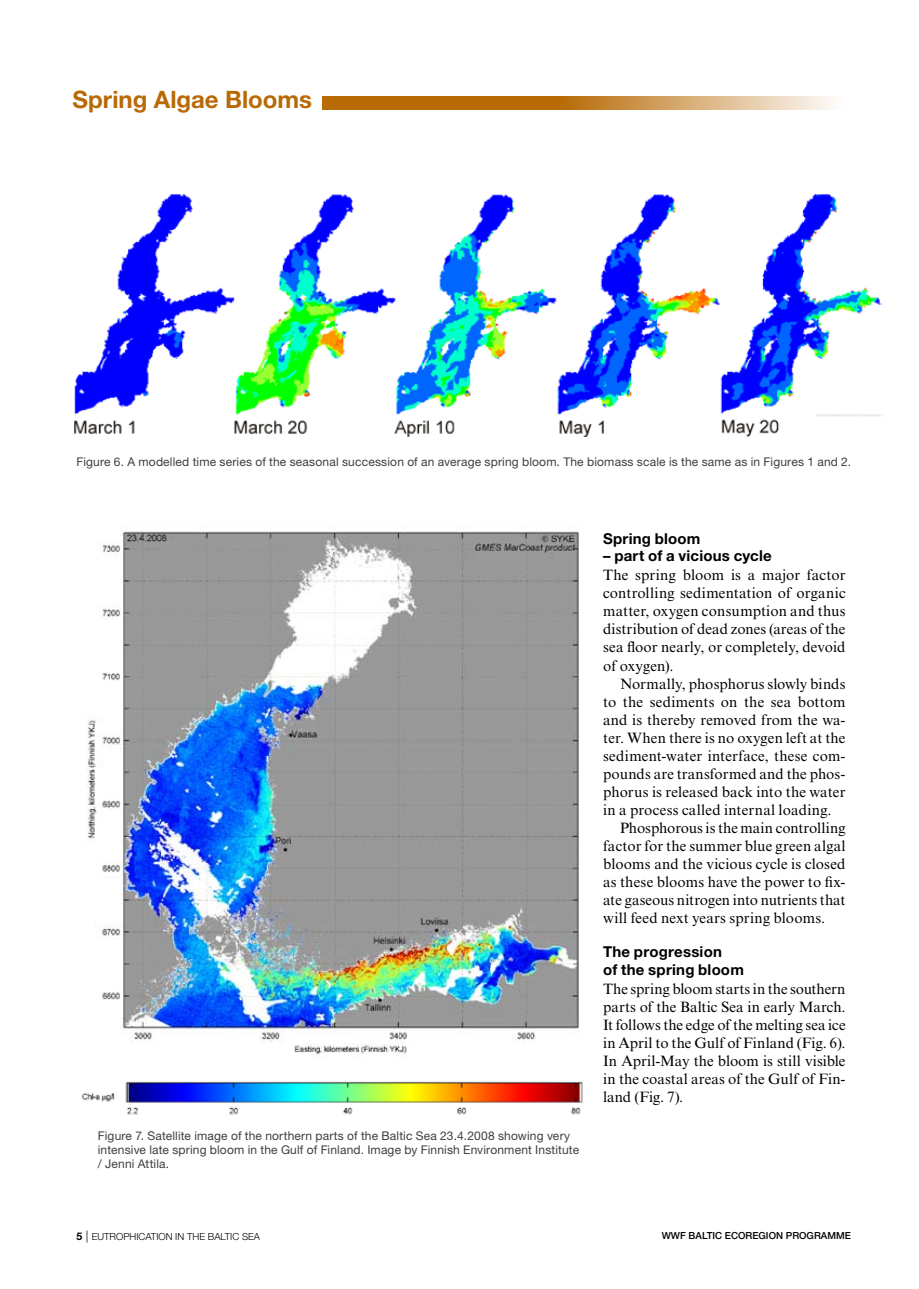
<style>
.page{position:relative;width:919px;height:1289px;background:#fff}
.page>*{position:absolute;margin:0;border:0;box-sizing:border-box;transform-origin:0 0}
.t1{font:700 24px "Helvetica Neue LT Std";color:#b86a05}
.t2{font:15px/18px "Times New Roman MT Std";letter-spacing:.01em;color:#000;text-align:justify}
.t3{font:700 15px/17.5px "Helvetica Neue LT Std";letter-spacing:.015em;color:#000}
.t4{font:12px/14.2px "Helvetica Neue LT Std";letter-spacing:.01em;color:#3e3e40}
.t5{font:300 9.75px "Helvetica Neue LT Std";color:#000}
.t6{font:500 9.75px "Helvetica Neue LT Std";color:#000}
.s1{font-weight:700;font-size:10.5px}
.s2{font-size:12px}
</style>
<div class="page">
<img style="left:74px;top:194px;width:808px;height:243px">
<img style="left:86px;top:525px;width:494px;height:530px">
<img style="left:81px;top:1081px;width:502px;height:34px">
<svg style="left:322px;top:96px;width:510px;height:14px;background:#c98f44"></svg>
<h1 class="t1" style="left:72px;top:85px;width:241px">Spring Algae Blooms</h1>
<p class="t4" style="left:76px;top:454px;width:776px">Figure 6. A modelled time series of the seasonal succession of an average spring bloom. The biomass scale is the same as in Figures 1 and 2.</p>
<p class="t4" style="left:98px;top:1127px;width:482px">Figure 7. Satellite image of the northern parts of the Baltic Sea 23.4.2008 showing very intensive late spring bloom in the Gulf of Finland. Image by Finnish Environment Institute / Jenni Attila.</p>
<p class="t3" style="left:603px;top:529px;width:99px">Spring bloom</p>
<p class="t3" style="left:603px;top:547px;width:170px">– part of a vicious cycle</p>
<p class="t2" style="left:603px;top:566px;width:244px">The spring bloom is a major factor controlling sedimentation of organic matter, oxygen consumption and thus distribution of dead zones (areas of the sea floor nearly, or completely, devoid of oxygen).</p>
<p class="t2" style="left:620px;top:674px;width:227px">Normally, phosphorus slowly binds</p>
<p class="t2" style="left:603px;top:692px;width:244px">to the sediments on the sea bottom</p>
<p class="t2" style="left:603px;top:710px;width:244px">and is thereby removed from the wa-</p>
<p class="t2" style="left:603px;top:728px;width:244px">ter. When there is no oxygen left at the</p>
<p class="t2" style="left:603px;top:746px;width:244px">sediment-water interface, these com-</p>
<p class="t2" style="left:603px;top:764px;width:244px">pounds are transformed and the phos-</p>
<p class="t2" style="left:603px;top:782px;width:244px">phorus is released back into the water</p>
<p class="t2" style="left:603px;top:800px;width:230px">in a process called internal loading.</p>
<p class="t2" style="left:620px;top:818px;width:227px">Phosphorous is the main controlling</p>
<p class="t2" style="left:603px;top:836px;width:244px">factor for the summer blue green algal</p>
<p class="t2" style="left:603px;top:854px;width:244px">blooms and the vicious cycle is closed</p>
<p class="t2" style="left:603px;top:872px;width:244px">as these blooms have the power to fix-</p>
<p class="t2" style="left:603px;top:890px;width:244px">ate gaseous nitrogen into nutrients that</p>
<p class="t2" style="left:603px;top:908px;width:224px">will feed next years spring blooms.</p>
<p class="t3" style="left:603px;top:942px;width:142px">The progression<br>of the spring bloom</p>
<p class="t2" style="left:603px;top:979px;width:244px">The spring bloom starts in the southern parts of the Baltic Sea in early March.<br>It follows the edge of the melting sea ice in April to the Gulf of Finland (Fig. 6).<br>In April-May the bloom is still visible in the coastal areas of the Gulf of Fin&shy;land (Fig. 7).</p>
<p class="t5" style="left:77px;top:1230px;width:185px"><span class="s1">5</span> <span class="s2">|</span> EUTROPHICATION IN THE BALTIC SEA</p>
<p class="t6" style="left:661px;top:1229px;width:191px">WWF BALTIC ECOREGION PROGRAMME</p>
</div>
